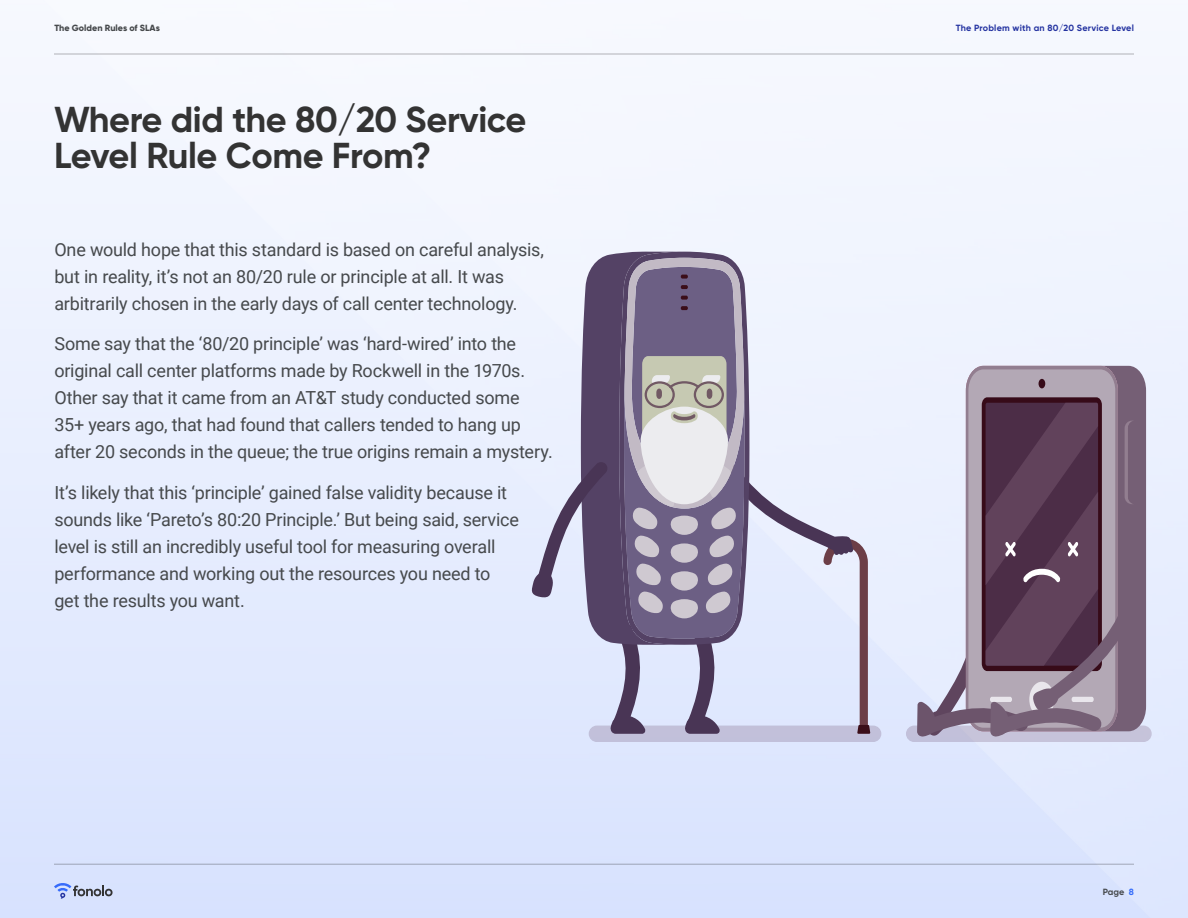
<style>
.page{position:relative;width:1188px;height:918px;background:#fff}
.page>*{position:absolute;margin:0;border:0;box-sizing:border-box;transform-origin:0 0}
.t1{font:700 36px/36px "Gilroy";letter-spacing:-.01em;color:#333}
.t2{font:18px/27px "Roboto";letter-spacing:-.015em;color:#46494c}
.t3{font:700 9px "Gilroy";letter-spacing:.025em;color:#2433a1}
.t4{font:800 9px "Gilroy";color:#46494c}
.t5{font:700 9px "Gilroy";color:#46494c}
.s1{color:#356cfa}
</style>
<div class="page">
<hr style="left:54px;top:54px;width:1080px;height:1px;background:#000">
<hr style="left:54px;top:864px;width:1080px;height:1px;background:#000">
<svg style="left:54px;top:882px;width:59px;height:17px"></svg>
<div style="left:589px;top:726px;width:292px;height:16px;background:#c1c0da;border-radius:8px"></div>
<div style="left:906px;top:726px;width:246px;height:16px;background:#c6c3da;border-radius:8px"></div>
<svg style="left:529px;top:252px;width:341px;height:482px;background:#bab8cc"></svg>
<svg style="left:917px;top:366px;width:229px;height:371px;background:#8d7b8f"></svg>
<p class="t4" style="left:54px;top:22px;width:107px">The Golden Rules of SLAs</p>
<p class="t3" style="left:956px;top:22px;width:180px">The Problem with an 80/20 Service Level</p>
<h1 class="t1" style="left:54px;top:101px;width:474px">Where did the 80/20 Service<br>Level Rule Come From?</h1>
<p class="t2" style="left:54px;top:235px;width:491px">One would hope that this standard is based on careful analysis, but in reality, it’s not an 80/20 rule or principle at all. It was arbitrarily chosen in the early days of call center technology.</p>
<p class="t2" style="left:54px;top:329px;width:500px">Some say that the ‘80/20 principle’ was ‘hard-wired’ into the original call center platforms made by Rockwell in the 1970s.<br>Other say that it came from an AT&amp;T study conducted some 35+ years ago, that had found that callers tended to hang up after 20 seconds in the queue; the true origins remain a mystery.</p>
<p class="t2" style="left:54px;top:478px;width:466px">It’s likely that this ‘principle’ gained false validity because it sounds like ‘Pareto’s 80:20 Principle.’ But being said, service level is still an incredibly useful tool for measuring overall performance and working out the resources you need to get the results you want.</p>
<p class="t5" style="left:1103px;top:886px;width:33px">Page <span class="s1">8</span></p>
</div>
